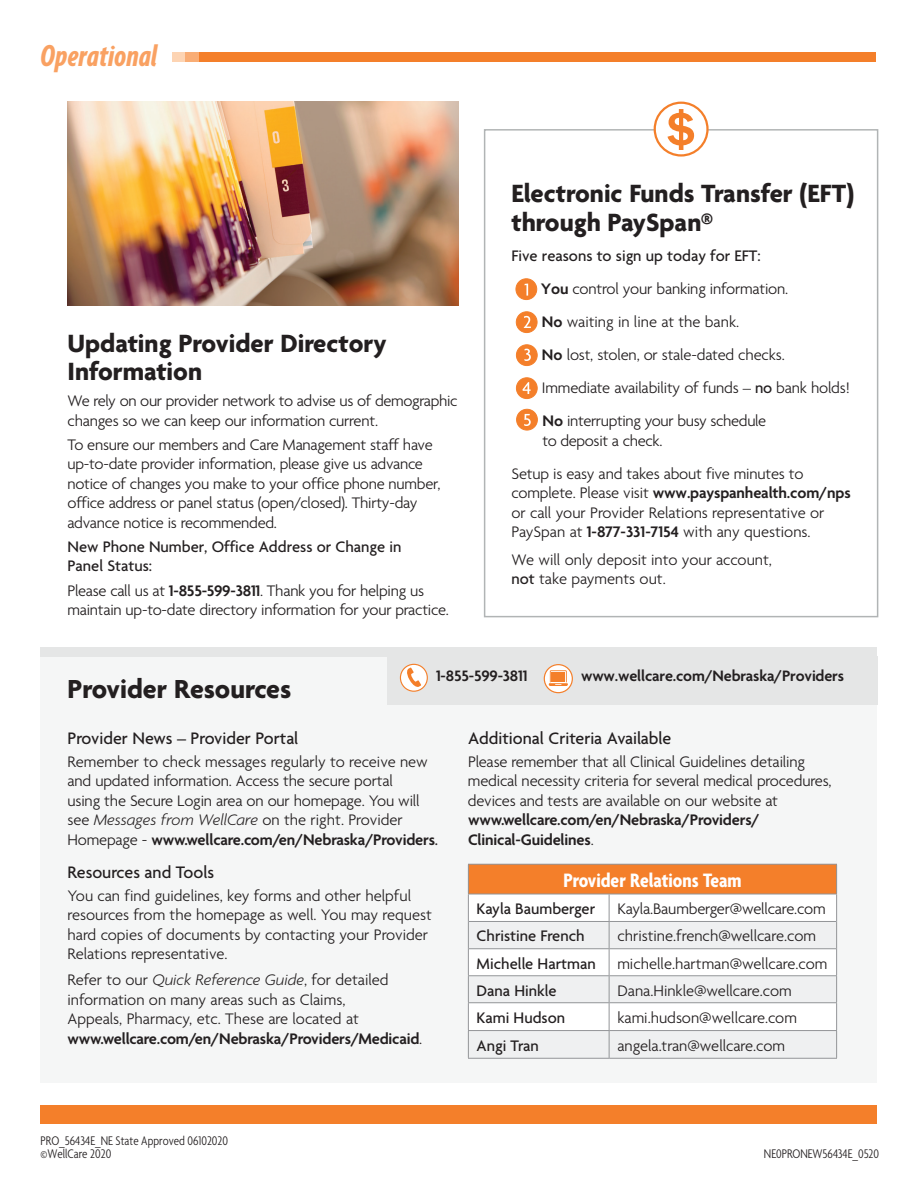
<style>
.page{position:relative;width:918px;height:1188px;background:#fff}
.page>*{position:absolute;margin:0;border:0;box-sizing:border-box;transform-origin:0 0}
.t1{font:italic 32.7px "Agenda Bold Extra Cond";letter-spacing:.01em;color:#f9a162}
.t2{font:700 28.2px "Agenda";color:#231f20}
.t3{font:700 27px/28.5px "Agenda";color:#231f20}
.t4{font:700 condensed 21px "Agenda";color:#fff}
.t5{font:500 18px "Agenda";color:#231f20}
.t6{font:300 16.5px/19.5px "Agenda";letter-spacing:-.01em;color:#231f20}
.t7{font:500 16.5px/19.5px "Agenda";color:#231f20}
.t8{font:600 16.35px "Agenda";letter-spacing:-.01em;color:#231f20}
.t9{font:300 condensed 13.5px/13.4px "Agenda";color:#231f20}
.s1{font-weight:600}
.s2{font-weight:500}
.s3{font-style:italic}
</style>
<div class="page">
<div style="left:40px;top:656px;width:838px;height:426px;background:#f5f6f6"></div>
<div style="left:484px;top:129px;width:394px;height:488px;border:2px solid #b1b4b5"></div>
<div style="left:172px;top:52px;width:704px;height:10px;background:#f47f2a"></div>
<div style="left:172px;top:52px;width:14px;height:10px;background:#fdd4b3"></div>
<div style="left:186px;top:52px;width:13px;height:10px;background:#f9ad75"></div>
<div style="left:40px;top:647px;width:838px;height:9px;background:#e5e6e6"></div>
<div style="left:387px;top:656px;width:491px;height:48px;background:#e5e6e6"></div>
<div style="left:40px;top:1105px;width:838px;height:19px;background:#f47f2a"></div>
<div style="left:468px;top:864px;width:369px;height:30px;background:#f47f2a"></div>
<div style="left:468px;top:894px;width:141px;height:27px;background:#fff"></div>
<div style="left:609px;top:894px;width:228px;height:27px;background:#fff"></div>
<div style="left:468px;top:949px;width:141px;height:27px;background:#fff"></div>
<div style="left:609px;top:949px;width:228px;height:27px;background:#fff"></div>
<div style="left:468px;top:1003px;width:141px;height:28px;background:#fff"></div>
<div style="left:609px;top:1003px;width:228px;height:28px;background:#fff"></div>
<div style="left:468px;top:921px;width:141px;height:28px;background:#eff0f1"></div>
<div style="left:609px;top:921px;width:228px;height:28px;background:#eff0f1"></div>
<div style="left:468px;top:976px;width:141px;height:27px;background:#eff0f1"></div>
<div style="left:609px;top:976px;width:228px;height:27px;background:#eff0f1"></div>
<div style="left:468px;top:1031px;width:141px;height:27px;background:#eff0f1"></div>
<div style="left:609px;top:1031px;width:228px;height:27px;background:#eff0f1"></div>
<hr style="left:468px;top:864px;width:141px;height:1px;background:#939598">
<hr style="left:609px;top:864px;width:228px;height:1px;background:#939598">
<hr style="left:468px;top:894px;width:141px;height:1px;background:#939598">
<hr style="left:609px;top:894px;width:228px;height:1px;background:#939598">
<hr style="left:469px;top:921px;width:140px;height:1px;background:#939598">
<hr style="left:609px;top:921px;width:227px;height:1px;background:#939598">
<hr style="left:469px;top:948px;width:140px;height:1px;background:#939598">
<hr style="left:609px;top:948px;width:227px;height:1px;background:#939598">
<hr style="left:468px;top:975px;width:141px;height:1px;background:#939598">
<hr style="left:609px;top:975px;width:228px;height:1px;background:#939598">
<hr style="left:468px;top:1002px;width:141px;height:1px;background:#939598">
<hr style="left:609px;top:1002px;width:228px;height:1px;background:#939598">
<hr style="left:468px;top:1030px;width:141px;height:1px;background:#939598">
<hr style="left:609px;top:1030px;width:228px;height:1px;background:#939598">
<svg style="left:609px;top:894px;width:1px;height:164px"></svg>
<hr style="left:468px;top:1058px;width:141px;height:1px;background:#939598">
<hr style="left:609px;top:1058px;width:228px;height:1px;background:#939598">
<svg style="left:468px;top:865px;width:1px;height:193px"></svg>
<svg style="left:836px;top:865px;width:1px;height:193px"></svg>
<div style="left:655px;top:103px;width:52px;height:52px;background:#fff;border-radius:50%"></div>
<div style="left:654px;top:102px;width:55px;height:55px;border:2px solid #f47f2a;border-radius:50%"></div>
<svg style="left:667px;top:109px;width:27px;height:41px"></svg>
<img style="left:68px;top:102px;width:391px;height:204px">
<div style="left:516px;top:279px;width:21px;height:21px;background:#f47f2a;border-radius:50%"></div>
<div style="left:515px;top:278px;width:22px;height:22px;border:1px solid #f47f2a;border-radius:50%"></div>
<svg style="left:524px;top:284px;width:4px;height:12px"></svg>
<div style="left:516px;top:312px;width:21px;height:21px;background:#f47f2a;border-radius:50%"></div>
<div style="left:516px;top:311px;width:22px;height:22px;border:1px solid #f47f2a;border-radius:50%"></div>
<svg style="left:524px;top:316px;width:7px;height:12px"></svg>
<div style="left:516px;top:345px;width:21px;height:21px;background:#f47f2a;border-radius:50%"></div>
<div style="left:516px;top:344px;width:22px;height:22px;border:1px solid #f47f2a;border-radius:50%"></div>
<svg style="left:524px;top:349px;width:7px;height:12px"></svg>
<div style="left:516px;top:378px;width:21px;height:21px;background:#f47f2a;border-radius:50%"></div>
<div style="left:516px;top:377px;width:22px;height:22px;border:1px solid #f47f2a;border-radius:50%"></div>
<svg style="left:522px;top:382px;width:9px;height:12px"></svg>
<div style="left:517px;top:409px;width:20px;height:21px;background:#f47f2a;border-radius:50%"></div>
<div style="left:516px;top:409px;width:22px;height:22px;border:1px solid #f47f2a;border-radius:50%"></div>
<svg style="left:524px;top:414px;width:7px;height:12px"></svg>
<svg style="left:400px;top:664px;width:27px;height:27px"></svg>
<div style="left:400px;top:664px;width:28px;height:28px;border:1px solid #f47f2a;border-radius:50%"></div>
<svg style="left:405px;top:668px;width:16px;height:19px"></svg>
<svg style="left:544px;top:665px;width:28px;height:28px"></svg>
<div style="left:544px;top:664px;width:29px;height:29px;border:1px solid #f47f2a;border-radius:50%"></div>
<svg style="left:548px;top:670px;width:21px;height:16px"></svg>
<p class="t1" style="left:40px;top:37px;width:119px">Operational</p>
<h1 class="t3" style="left:68px;top:328px;width:320px">Updating Provider Directory<br>Information</h1>
<p class="t6" style="left:68px;top:391px;width:392px">We rely on our provider network to advise us of demographic changes so we can keep our information current.</p>
<p class="t6" style="left:68px;top:435px;width:375px">To ensure our members and Care Management staff have up-to-date provider information, please give us advance notice of changes you make to your office phone number, office address or panel status (open/closed). Thirty-day advance notice is recommended.</p>
<p class="t7" style="left:68px;top:537px;width:335px">New Phone Number, Office Address or Change in<br>Panel Status:</p>
<p class="t6" style="left:68px;top:580px;width:383px">Please call us at <span class="s1">1-855-599-3811</span>. Thank you for helping us maintain up-to-date directory information for your practice.</p>
<h1 class="t3" style="left:512px;top:179px;width:344px">Electronic Funds Transfer (EFT) through PaySpan®</h1>
<p class="t7" style="left:512px;top:246px;width:251px">Five reasons to sign up today for EFT:</p>
<p class="t6" style="left:541px;top:279px;width:249px"><span class="s1">You</span> control your banking information.</p>
<p class="t6" style="left:542px;top:312px;width:199px"><span class="s1">No</span> waiting in line at the bank.</p>
<p class="t6" style="left:542px;top:345px;width:244px"><span class="s1">No</span> lost, stolen, or stale-dated checks.</p>
<p class="t6" style="left:542px;top:378px;width:309px">Immediate availability of funds – <span class="s2">no</span> bank holds!</p>
<p class="t6" style="left:542px;top:411px;width:225px"><span class="s1">No</span> interrupting your busy schedule to deposit a check.</p>
<p class="t6" style="left:512px;top:463px;width:341px">Setup is easy and takes about five minutes to complete. Please visit <span class="s1">www.payspanhealth.com/nps </span>or call your Provider Relations representative or PaySpan at <span class="s1">1-877-331-7154</span> with any questions.</p>
<p class="t6" style="left:512px;top:549px;width:262px">We will only deposit into your account, <span class="s2">not</span> take payments out.</p>
<h1 class="t2" style="left:68px;top:671px;width:225px">Provider Resources</h1>
<p class="t8" style="left:436px;top:666px;width:93px">1-855-599-3811</p>
<p class="t8" style="left:581px;top:666px;width:264px">www.wellcare.com/Nebraska/Providers</p>
<h2 class="t5" style="left:68px;top:728px;width:232px">Provider News – Provider Portal</h2>
<p class="t6" style="left:68px;top:751px;width:372px">Remember to check messages regularly to receive new and updated information. Access the secure portal<br>using the Secure Login area on our homepage. You will see <span class="s3">Messages from WellCare</span> on the right. Provider Homepage - <span class="s1">www.wellcare.com/en/Nebraska/Providers</span><span class="s2">.</span></p>
<h2 class="t5" style="left:68px;top:862px;width:148px">Resources and Tools</h2>
<p class="t6" style="left:68px;top:885px;width:366px">You can find guidelines, key forms and other helpful resources from the homepage as well. You may request hard copies of documents by contacting your Provider Relations representative.</p>
<p class="t6" style="left:68px;top:970px;width:356px">Refer to our <span class="s3">Quick Reference Guide</span>, for detailed information on many areas such as Claims,<br>Appeals, Pharmacy, etc. These are located at <span class="s1">www.wellcare.com/en/Nebraska/Providers/Medicaid</span>.</p>
<p class="t5" style="left:468px;top:728px;width:205px">Additional Criteria Available</p>
<p class="t6" style="left:468px;top:751px;width:365px">Please remember that all Clinical Guidelines detailing medical necessity criteria for several medical procedures, devices and tests are available on our website at <span class="s1">www.wellcare.com/en/Nebraska/Providers/ Clinical-Guidelines</span>.</p>
<p class="t4" style="left:563px;top:868px;width:180px">Provider Relations Team</p>
<p class="t7" style="left:477px;top:899px;width:120px">Kayla Baumberger</p>
<p class="t6" style="left:617px;top:899px;width:210px">Kayla.Baumberger@wellcare.com</p>
<p class="t7" style="left:477px;top:926px;width:110px">Christine French</p>
<p class="t6" style="left:617px;top:926px;width:200px">christine.french@wellcare.com</p>
<p class="t7" style="left:477px;top:953px;width:121px">Michelle Hartman</p>
<p class="t6" style="left:617px;top:953px;width:212px">michelle.hartman@wellcare.com</p>
<p class="t7" style="left:477px;top:980px;width:81px">Dana Hinkle</p>
<p class="t6" style="left:617px;top:980px;width:176px">Dana.Hinkle@wellcare.com</p>
<p class="t7" style="left:477px;top:1007px;width:90px">Kami Hudson</p>
<p class="t6" style="left:617px;top:1008px;width:181px">kami.hudson@wellcare.com</p>
<p class="t7" style="left:477px;top:1035px;width:64px">Angi Tran</p>
<p class="t6" style="left:617px;top:1035px;width:169px">angela.tran@wellcare.com</p>
<p class="t9" style="left:40px;top:1134px;width:189px">PRO_56434E_NE State Approved 06102020 ©WellCare 2020</p>
<p class="t9" style="left:764px;top:1147px;width:117px">NE0PRONEW56434E_0520</p>
</div>
